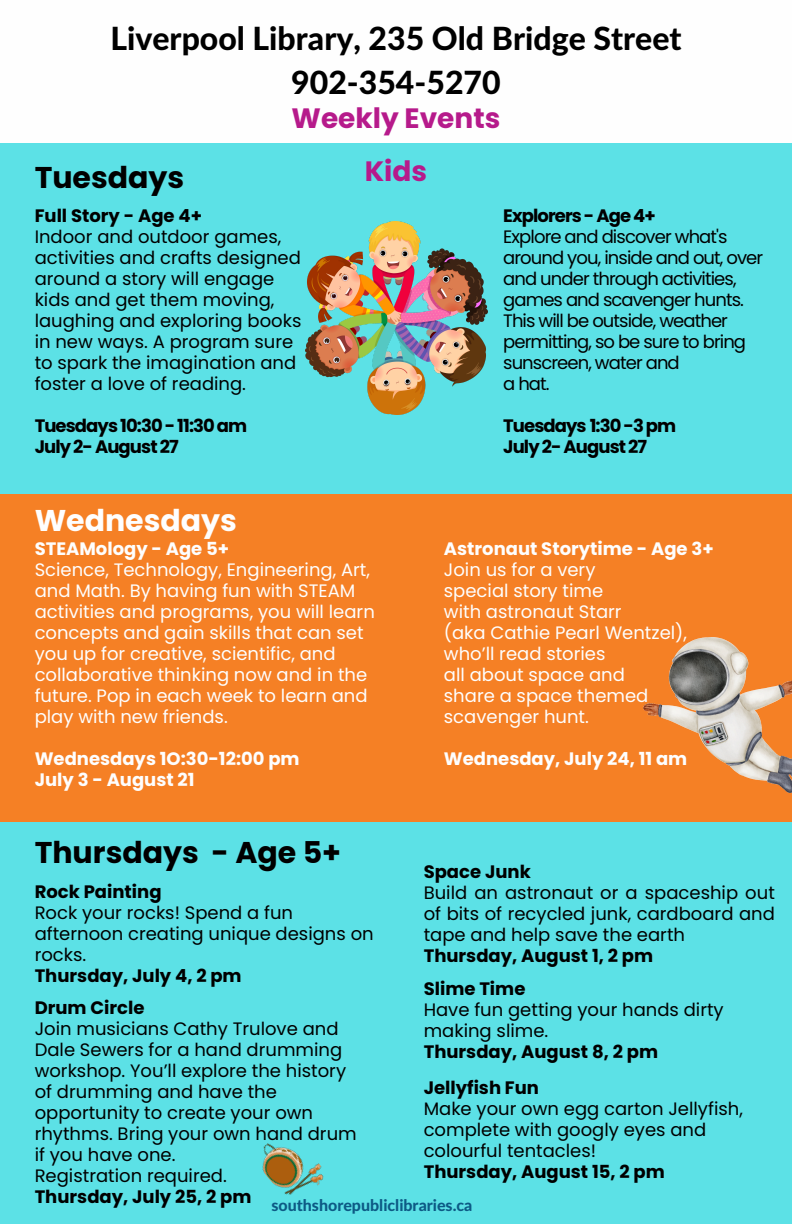
<style>
.page{position:relative;width:792px;height:1224px;background:#5ce1e6}
.page>*{position:absolute;margin:0;border:0;box-sizing:border-box;transform-origin:0 0}
.t1{font:800 32px/43.6px "Lato Latin";color:#000;text-align:center}
.t2{font:700 30px "Poppins";color:#000}
.t3{font:700 30px "Poppins";color:#fefefe}
.t4{font:700 28px "Poppins";color:#b61a8b}
.t5{font:18px/21px "Poppins";color:#000}
.t6{font:18px/21px "Poppins";color:#fefefe}
.t7{font:18px/21px "Poppins";letter-spacing:-.05em;color:#000}
.t8{font:700 18px/21px "Poppins";letter-spacing:-.05em;color:#000}
.t9{font:700 18px/21px "Poppins";color:#fefefe}
.t10{font:800 16px "Lato Latin";color:#0d5a85}
.s1{font-weight:700}
</style>
<div class="page">
<div style="left:0;top:0;width:792px;height:142px;background:#fefefe"></div>
<div style="left:0;top:494px;width:792px;height:327px;background:#f58025"></div>
<img style="left:306px;top:221px;width:181px;height:194px">
<img style="left:644px;top:638px;width:148px;height:154px">
<img style="left:262px;top:1143px;width:62px;height:52px">
<h3 class="t1" style="left:110px;top:19px;width:573px">Liverpool Library, 235 Old Bridge Street<br>902-354-5270</h3>
<h1 class="t2" style="left:35px;top:156px;width:151px">Tuesdays</h1>
<h4 class="t4" style="left:292px;top:98px;width:210px">Weekly Events</h4>
<h3 class="t4" style="left:365px;top:152px;width:64px">Kids</h3>
<h1 class="t5" style="left:35px;top:205px;width:268px"><span class="s1">Full Story - Age 4+<br></span>Indoor and outdoor games, activities and crafts designed around a story will engage kids and get them moving, laughing and exploring books in new ways. A program sure to spark the imagination and foster a love of reading.</h1>
<h2 class="t8" style="left:35px;top:415px;width:214px">Tuesdays 10:30 - 11:30 am<br>July 2- August 27</h2>
<p class="t3" style="left:35px;top:499px;width:204px">Wednesdays</p>
<h4 class="t6" style="left:35px;top:539px;width:342px"><span class="s1">STEAMology - Age 5+<br></span>Science, Technology, Engineering, Art, and Math. By having fun with STEAM activities and programs, you will learn concepts and gain skills that can set you up for creative, scientific, and collaborative thinking now and in the future. Pop in each week to learn and play with new friends.</h4>
<h3 class="t9" style="left:35px;top:749px;width:267px">Wednesdays 1O:30-12:00 pm<br>July 3 - August 21</h3>
<h4 class="t7" style="left:503px;top:205px;width:262px"><span class="s1">Explorers - Age 4+<br></span>Explore and discover what's around you, inside and out, over and under through activities, games and scavenger hunts.<br>This will be outside, weather permitting, so be sure to bring sunscreen, water and<br>a hat.</h4>
<h3 class="t8" style="left:503px;top:415px;width:175px">Tuesdays 1:30 -3 pm<br>July 2- August 27</h3>
<p class="t6" style="left:444px;top:539px;width:271px"><span class="s1">Astronaut Storytime - Age 3+<br></span>Join us for a very<br>special story time<br>with astronaut Starr<br>(aka Cathie Pearl Wentzel), who’ll read stories<br>all about space and</p>
<h4 class="t6" style="left:444px;top:686px;width:206px">share a space themed scavenger hunt.</h4>
<h4 class="t9" style="left:444px;top:749px;width:245px">Wednesday, July 24, 11 am</h4>
<p class="t2" style="left:35px;top:832px;width:308px">Thursdays - Age 5+</p>
<h1 class="t5" style="left:35px;top:881px;width:341px"><span class="s1">Rock Painting<br></span>Rock your rocks! Spend a fun afternoon creating unique designs on rocks.<br><span class="s1">Thursday, July 4, 2 pm</span></h1>
<h4 class="t5" style="left:35px;top:997px;width:324px"><span class="s1">Drum Circle<br></span>Join musicians Cathy Trulove and<br>Dale Sewers for a hand drumming workshop. You’ll explore the history of drumming and have the opportunity to create your own rhythms. Bring your own hand drum if you have one.<br>Registration required.<br><span class="s1">Thursday, July 25, 2 pm</span></h4>
<h4 class="t5" style="left:424px;top:861px;width:353px"><span class="s1">Space Junk<br></span>Build an astronaut or a spaceship out of bits of recycled junk, cardboard and tape and help save the earth<br><span class="s1">Thursday, August 1, 2 pm</span></h4>
<h4 class="t5" style="left:424px;top:978px;width:302px"><span class="s1">Slime Time<br></span>Have fun getting your hands dirty making slime.<br><span class="s1">Thursday, August 8, 2 pm</span></h4>
<h4 class="t5" style="left:424px;top:1077px;width:321px"><span class="s1">Jellyfish Fun<br></span>Make your own egg carton Jellyfish, complete with googly eyes and colourful tentacles!<br><span class="s1">Thursday, August 15, 2 pm</span></h4>
<p class="t10" style="left:271px;top:1198px;width:202px">southshorepubliclibraries.ca</p>
</div>
